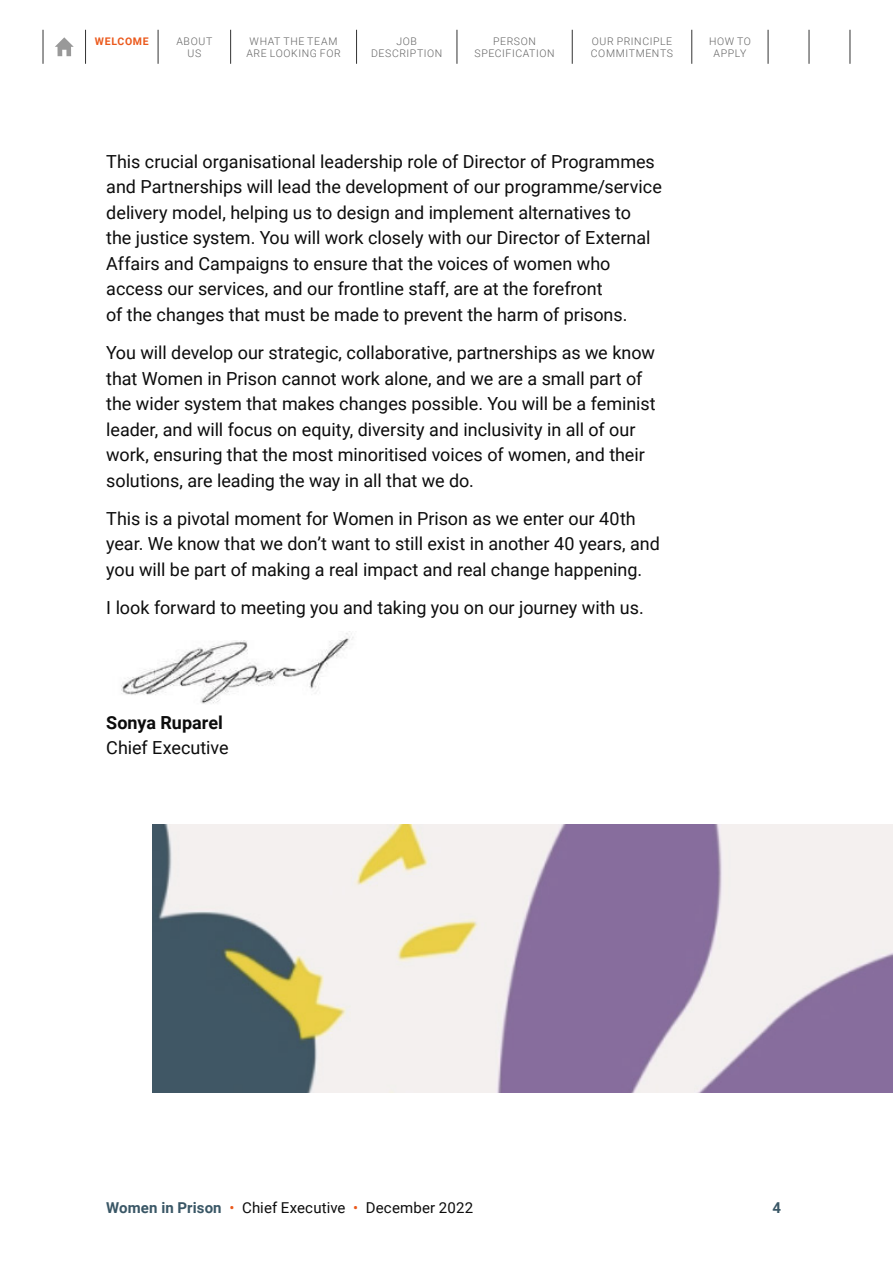
<style>
.page{position:relative;width:893px;height:1263px;background:#fff}
.page>*{position:absolute;margin:0;border:0;box-sizing:border-box;transform-origin:0 0}
.t1{font:18px/25.5px "Roboto";letter-spacing:-.005em;color:#0c0c0c}
.t2{font:700 18px "Roboto";color:#0c0c0c}
.t3{font:15px "Roboto";letter-spacing:.01em;color:#0c0c0c}
.t4{font:700 15px "Roboto";color:#3a5766}
.t5{font:300 10.5px/12px "Roboto";letter-spacing:.06em;color:#636363;text-align:center}
.t6{font:700 10.5px "Roboto";letter-spacing:.06em;color:#eb591c}
.s1{font-weight:700;color:#3a5766}
.s2{color:#eb591c}
</style>
<div class="page">
<hr style="left:85px;top:30px;width:1px;height:34px;background:#333">
<hr style="left:43px;top:30px;width:1px;height:34px;background:#333">
<hr style="left:809px;top:30px;width:1px;height:34px;background:#333">
<hr style="left:850px;top:30px;width:1px;height:34px;background:#333">
<hr style="left:158px;top:30px;width:1px;height:34px;background:#333">
<hr style="left:230px;top:30px;width:1px;height:34px;background:#333">
<hr style="left:356px;top:30px;width:1px;height:34px;background:#333">
<hr style="left:457px;top:30px;width:1px;height:34px;background:#333">
<hr style="left:691px;top:30px;width:1px;height:34px;background:#333">
<hr style="left:572px;top:30px;width:1px;height:34px;background:#333">
<hr style="left:768px;top:30px;width:1px;height:34px;background:#333">
<svg style="left:55px;top:37px;width:19px;height:19px"></svg>
<img style="left:153px;top:825px;width:740px;height:268px">
<img style="left:121px;top:631px;width:233px;height:73px">
<p class="t6" style="left:95px;top:34px;width:55px">WELCOME</p>
<p class="t5" style="left:176px;top:35px;width:38px">ABOUT<br>US</p>
<p class="t5" style="left:474px;top:35px;width:82px">PERSON<br>SPECIFICATION</p>
<p class="t5" style="left:591px;top:35px;width:84px;text-align:left">OUR PRINCIPLE<br>COMMITMENTS</p>
<p class="t5" style="left:246px;top:35px;width:96px">WHAT THE TEAM<br>ARE LOOKING FOR</p>
<p class="t5" style="left:709px;top:35px;width:43px">HOW TO<br>APPLY</p>
<p class="t5" style="left:371px;top:35px;width:73px">JOB<br>DESCRIPTION</p>
<p class="t1" style="left:106px;top:148px;width:557px">This crucial organisational leadership role of Director of Programmes and Partnerships will lead the development of our programme/service delivery model, helping us to design and implement alternatives to<br>the justice system. You will work closely with our Director of External Affairs and Campaigns to ensure that the voices of women who access our services, and our frontline staff, are at the forefront<br>of the changes that must be made to prevent the harm of prisons.</p>
<p class="t1" style="left:106px;top:339px;width:551px">You will develop our strategic, collaborative, partnerships as we know that Women in Prison cannot work alone, and we are a small part of the wider system that makes changes possible. You will be a feminist leader, and will focus on equity, diversity and inclusivity in all of our work, ensuring that the most minoritised voices of women, and their solutions, are leading the way in all that we do.</p>
<p class="t1" style="left:106px;top:505px;width:555px">This is a pivotal moment for Women in Prison as we enter our 40th year. We know that we don’t want to still exist in another 40 years, and you will be part of making a real impact and real change happening.</p>
<p class="t1" style="left:106px;top:594px;width:539px">I look forward to meeting you and taking you on our journey with us.</p>
<p class="t2" style="left:106px;top:710px;width:118px">Sonya Ruparel</p>
<p class="t1" style="left:106px;top:734px;width:124px">Chief Executive</p>
<p class="t3" style="left:106px;top:1197px;width:368px"><span class="s1">Women in Prison</span> <span class="s2">•</span> Chief Executive <span class="s2">•</span> December 2022</p>
<p class="t4" style="left:772px;top:1197px;width:10px">4</p>
</div>
